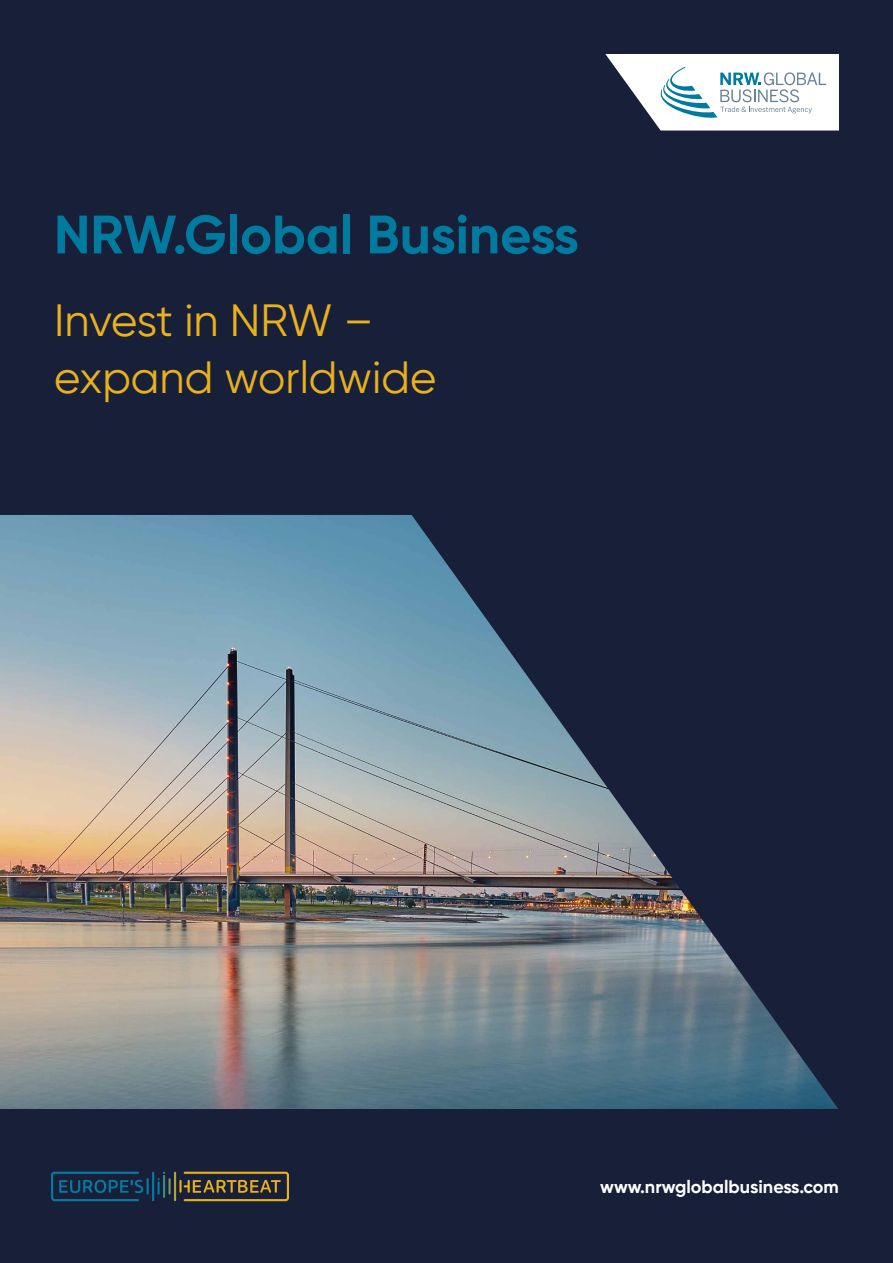
<style>
.page{position:relative;width:893px;height:1263px;background:#181f39}
.page>*{position:absolute;margin:0;border:0;box-sizing:border-box;transform-origin:0 0}
.t1{font:700 54px "Gilroy";color:#007b9f}
.t2{font:45px/57px "Gilroy";color:#eab11b}
.t3{font:700 18px "Gilroy";color:#fff}
</style>
<div class="page">
<img style="left:0;top:515px;width:838px;height:594px">
<hr style="left:168px;top:1178px;width:3px;height:16px;background:#76975f">
<hr style="left:152px;top:1172px;width:2px;height:29px;background:#057ba0">
<hr style="left:174px;top:1172px;width:2px;height:29px;background:#b0a43f">
<hr style="left:163px;top:1175px;width:2px;height:23px;background:#3e8980">
<svg style="left:51px;top:1172px;width:98px;height:29px"></svg>
<svg style="left:179px;top:1172px;width:110px;height:29px"></svg>
<svg style="left:158px;top:1172px;width:7px;height:22px"></svg>
<svg style="left:605px;top:54px;width:234px;height:77px;background:#ced6dc"></svg>
<p class="t1" style="left:54px;top:201px;width:526px">NRW.Global Business</p>
<p class="t2" style="left:54px;top:291px;width:384px">Invest in NRW – expand worldwide</p>
<p class="t3" style="left:600px;top:1175px;width:240px">www.nrwglobalbusiness.com</p>
</div>
